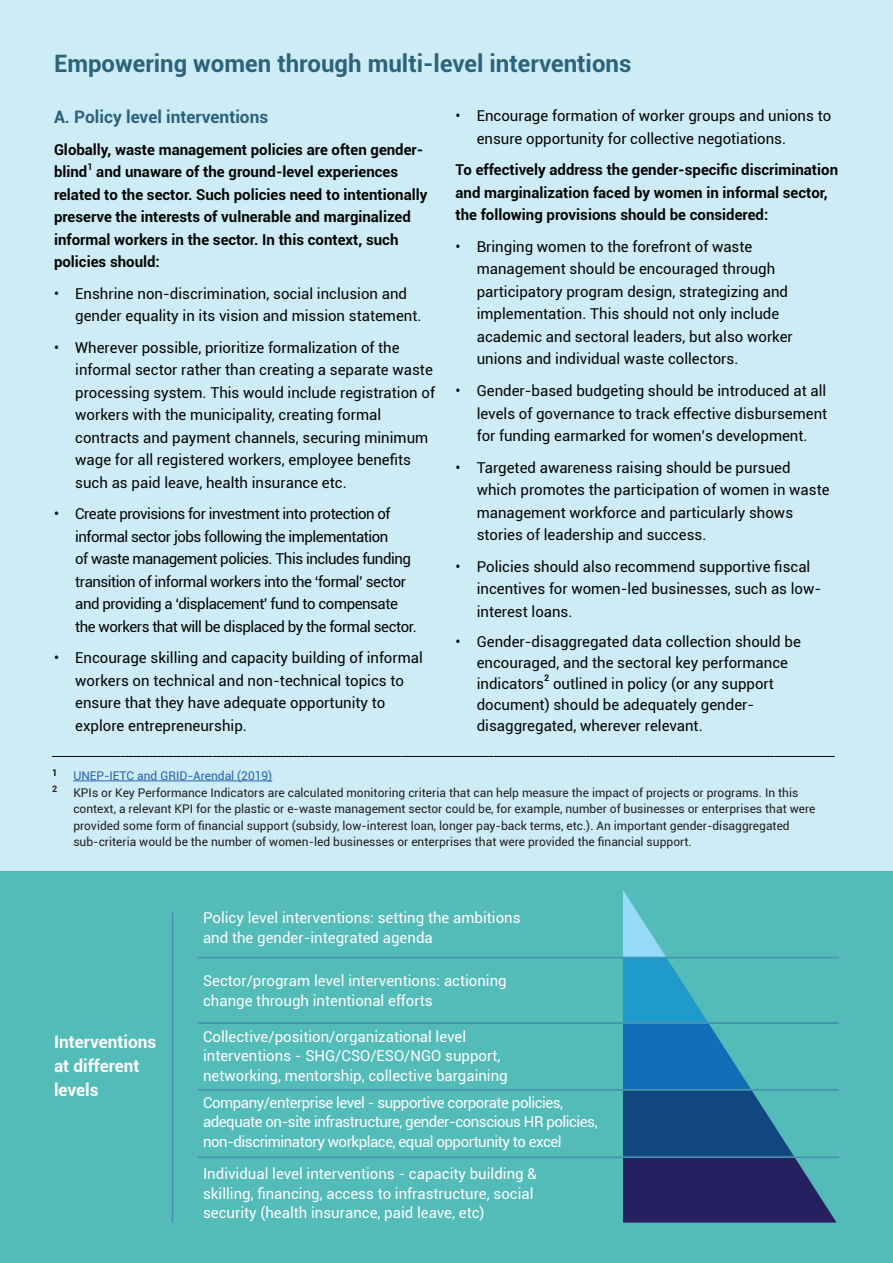
<style>
.page{position:relative;width:893px;height:1263px;background:#cdecf6}
.page>*{position:absolute;margin:0;border:0;box-sizing:border-box;transform-origin:0 0}
.t1{font:700 24px "Roboto";color:#2c637b}
.t2{font:700 17.25px/24px "Roboto";color:#fff}
.t3{font:700 17.25px "Roboto";color:#2c637b}
.t4{font:15px "Roboto";color:#040503}
.t5{font:15px/19.5px "Roboto";color:#fff}
.t6{font:700 15px/22.5px "Roboto";color:#040503}
.t7{font:15px "Roboto";letter-spacing:-.03em;color:#040503}
.t8{font:15px/19.5px "Roboto";letter-spacing:-.03em;color:#fff}
.Footnote_text{font:12px/16.5px "Roboto";color:#231f20}
.Footnote_text-2{font:12px "Roboto";color:#2864b0}
.Footnote_text-3{font:700 9px "Roboto";color:#040503}
.Footnote_text-4{font:700 9px "Roboto";color:#231f20}
</style>
<div class="page">
<div style="left:0;top:872px;width:893px;height:391px;background:#53bbb8"></div>
<svg style="left:623px;top:890px;width:214px;height:332px"></svg>
<div style="left:198px;top:1156px;width:641px;height:2px;border:1px solid #4692b3"></div>
<hr style="left:199px;top:1090px;width:639px;height:1px;background:#ed028c">
<div style="left:198px;top:1089px;width:641px;height:1px;border:1px solid #4692b3"></div>
<div style="left:198px;top:1022px;width:641px;height:2px;border:1px solid #4692b3"></div>
<div style="left:198px;top:957px;width:641px;height:1px;border:1px solid #4692b3"></div>
<hr style="left:172px;top:912px;width:1px;height:310px;background:#4692b3">
<hr style="left:73px;top:780px;width:199px;height:1px;background:#2864b0">
<p class="t1" style="left:54px;top:47px;width:579px">Empowering women through multi-level interventions</p>
<p class="t3" style="left:54px;top:105px;width:216px">A. Policy level interventions</p>
<p class="t6" style="left:54px;top:137px;width:371px">Globally, waste management policies are often gender&shy;blind</p>
<p class="t4" style="left:455px;top:106px;width:377px">• Encourage formation of worker groups and unions to</p>
<p class="t4" style="left:477px;top:128px;width:311px">ensure opportunity for collective negotiations.</p>
<p class="t6" style="left:455px;top:158px;width:384px">To effectively address the gender-specific discrimination and marginalization faced by women in informal sector, the following provisions should be considered:</p>
<p class="t4" style="left:455px;top:236px;width:298px">• Bringing women to the forefront of waste</p>
<p class="t4" style="left:477px;top:259px;width:300px">management should be encouraged through</p>
<p class="t4" style="left:477px;top:281px;width:313px">participatory program design, strategizing and</p>
<p class="t4" style="left:477px;top:304px;width:304px">implementation. This should not only include</p>
<p class="t4" style="left:477px;top:326px;width:318px">academic and sectoral leaders, but also worker</p>
<p class="t4" style="left:477px;top:349px;width:263px">unions and individual waste collectors.</p>
<p class="t4" style="left:455px;top:380px;width:372px">• Gender-based budgeting should be introduced at all</p>
<p class="t4" style="left:477px;top:403px;width:352px">levels of governance to track effective disbursement</p>
<p class="t4" style="left:477px;top:425px;width:332px">for funding earmarked for women’s development.</p>
<p class="t4" style="left:455px;top:457px;width:337px">• Targeted awareness raising should be pursued</p>
<p class="t4" style="left:477px;top:479px;width:354px">which promotes the participation of women in waste</p>
<p class="t4" style="left:477px;top:502px;width:318px">management workforce and particularly shows</p>
<p class="t4" style="left:477px;top:524px;width:231px">stories of leadership and success.</p>
<p class="t4" style="left:455px;top:556px;width:356px">• Policies should also recommend supportive fiscal</p>
<p class="t4" style="left:477px;top:578px;width:346px">incentives for women-led businesses, such as low-</p>
<p class="t4" style="left:477px;top:601px;width:97px">interest loans.</p>
<p class="t4" style="left:455px;top:631px;width:347px">• Gender-disaggregated data collection should be</p>
<p class="t4" style="left:477px;top:652px;width:313px">encouraged, and the sectoral key performance</p>
<p class="t4" style="left:477px;top:673px;width:69px">indicators</p>
<p class="Footnote_text-3" style="left:544px;top:671px;width:7px">2</p>
<p class="t4" style="left:553px;top:673px;width:222px">outlined in policy (or any support</p>
<p class="t4" style="left:477px;top:694px;width:279px">document) should be adequately gender-</p>
<p class="t4" style="left:477px;top:715px;width:227px">disaggregated, wherever relevant.</p>
<p class="Footnote_text-3" style="left:87px;top:160px;width:7px">1</p>
<p class="t6" style="left:54px;top:160px;width:375px;text-indent:42px">and unaware of the ground-level experiences related to the sector. Such policies need to intentionally preserve the interests of vulnerable and marginalized informal workers in the sector. In this context, such policies should:</p>
<p class="t4" style="left:54px;top:283px;width:355px">• Enshrine non-discrimination, social inclusion and</p>
<p class="t4" style="left:75px;top:305px;width:348px">gender equality in its vision and mission statement.</p>
<p class="t4" style="left:54px;top:337px;width:347px">• Wherever possible, prioritize formalization of the</p>
<p class="t4" style="left:75px;top:359px;width:359px">informal sector rather than creating a separate waste</p>
<p class="t4" style="left:75px;top:382px;width:361px">processing system. This would include registration of</p>
<p class="t4" style="left:75px;top:404px;width:307px">workers with the municipality, creating formal</p>
<p class="t4" style="left:75px;top:427px;width:355px">contracts and payment channels, securing minimum</p>
<p class="t4" style="left:75px;top:449px;width:337px">wage for all registered workers, employee benefits</p>
<p class="t4" style="left:75px;top:472px;width:273px">such as paid leave, health insurance etc.</p>
<p class="t7" style="left:54px;top:503px;width:338px">• Create provisions for investment into protection of</p>
<p class="t7" style="left:75px;top:526px;width:315px">informal sector jobs following the implementation</p>
<p class="t7" style="left:75px;top:548px;width:337px">of waste management policies. This includes funding</p>
<p class="t7" style="left:75px;top:571px;width:332px">transition of informal workers into the ‘formal’ sector</p>
<p class="t7" style="left:75px;top:593px;width:324px">and providing a ‘displacement’ fund to compensate</p>
<p class="t7" style="left:75px;top:616px;width:343px">the workers that will be displaced by the formal sector.</p>
<p class="t4" style="left:54px;top:647px;width:370px">• Encourage skilling and capacity building of informal</p>
<p class="t4" style="left:75px;top:670px;width:330px">workers on technical and non-technical topics to</p>
<p class="t4" style="left:75px;top:692px;width:312px">ensure that they have adequate opportunity to</p>
<p class="t4" style="left:75px;top:715px;width:173px">explore entrepreneurship.</p>
<p class="Footnote_text-3" style="left:52px;top:746px;width:784px">___________________________________________________________________________________________________________________________________________________________________________________________________</p>
<p class="Footnote_text-3" style="left:52px;top:766px;width:7px">1</p>
<p class="Footnote_text-2" style="left:73px;top:767px;width:200px">UNEP-IETC and GRID-Arendal (2019)</p>
<p class="Footnote_text-4" style="left:52px;top:782px;width:7px">2</p>
<p class="Footnote_text" style="left:73px;top:783px;width:727px">KPIs or Key Performance Indicators are calculated monitoring criteria that can help measure the impact of projects or programs. In this</p>
<p class="Footnote_text" style="left:73px;top:800px;width:744px">context, a relevant KPI for the plastic or e-waste management sector could be, for example, number of businesses or enterprises that were provided some form of financial support (subsidy, low-interest loan, longer pay-back terms, etc.). An important gender-disaggregated sub-criteria would be the number of women-led businesses or enterprises that were provided the financial support.</p>
<p class="t2" style="left:54px;top:1029px;width:104px">Interventions at different levels</p>
<p class="t5" style="left:203px;top:908px;width:319px">Policy level interventions: setting the ambitions and the gender-integrated agenda</p>
<p class="t5" style="left:203px;top:971px;width:305px">Sector/program level interventions: actioning change through intentional efforts</p>
<p class="t5" style="left:203px;top:1026px;width:306px">Collective/position/organizational level interventions - SHG/CSO/ESO/NGO support, networking, mentorship, collective bargaining</p>
<p class="t8" style="left:203px;top:1092px;width:396px">Company/enterprise level - supportive corporate policies, adequate on-site infrastructure, gender-conscious HR policies, non-discriminatory workplace, equal opportunity to excel</p>
<p class="t5" style="left:203px;top:1164px;width:335px">Individual level interventions - capacity building &amp; skilling, financing, access to infrastructure, social security (health insurance, paid leave, etc)</p>
</div>
